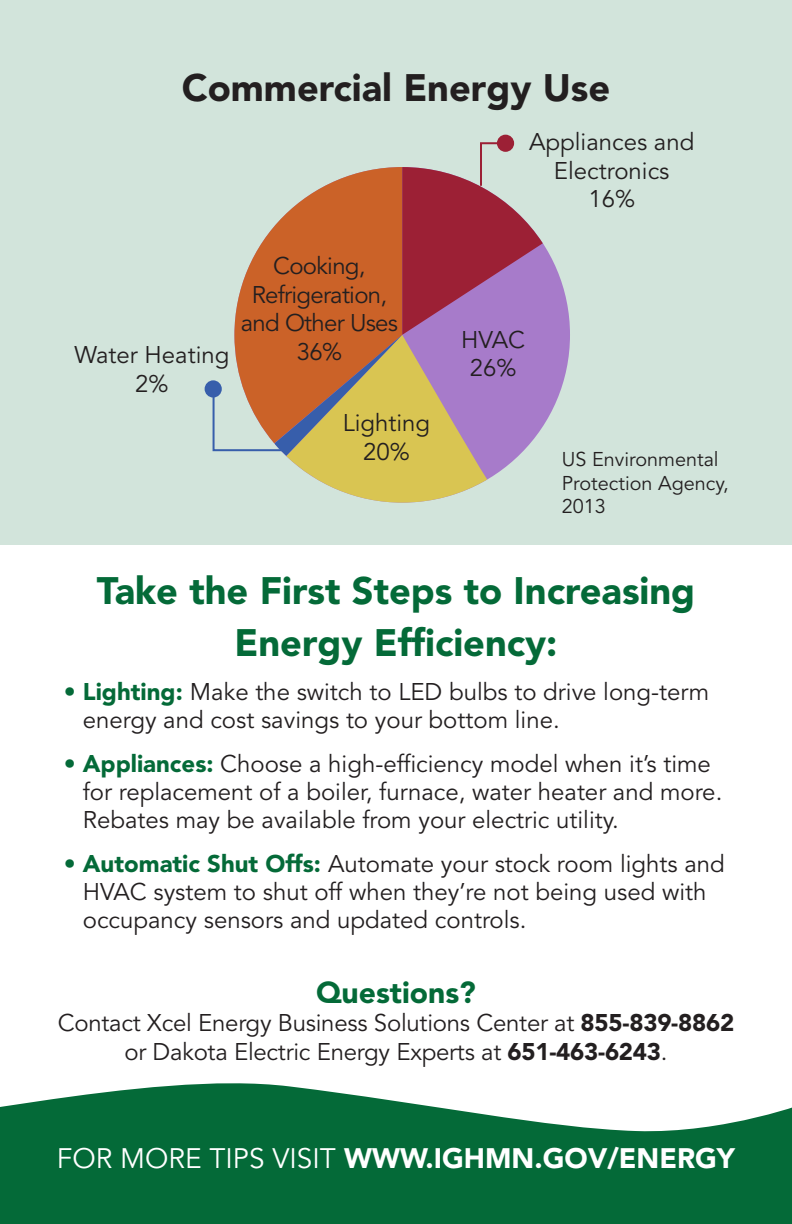
<style>
.page{position:relative;width:792px;height:1224px;background:#fff}
.page>*{position:absolute;margin:0;border:0;box-sizing:border-box;transform-origin:0 0}
.t1{font:900 38px/52px "Avenir LT Std";color:#046a38;text-align:center}
.t2{font:900 38px "Avenir LT Std";color:#231f20}
.t3{font:900 30px "Avenir LT Std";color:#046a38}
.t4{font:900 28px "Avenir LT Std";color:#fff}
.t5{font:24px/28.8px "Avenir LT Std";color:#231f20;text-align:center}
.t6{font:24px/28.8px "Avenir LT Std";letter-spacing:-.03em;color:#231f20;text-align:center}
.t7{font:19.8px/23.8px "Avenir LT Std";color:#231f20}
.s1{font-weight:900;color:#046a38}
.s2{font-weight:900}
.s3{font-weight:400}
</style>
<div class="page">
<svg style="left:0;top:1083px;width:792px;height:141px;fill:#046a38"></svg>
<div style="left:0;top:0;width:792px;height:544px;background:#d2e4db"></div>
<div style="left:234px;top:167px;width:336px;height:336px;background:#a77bca;border-radius:50%"></div>
<div style="left:205px;top:380px;width:17px;height:18px;background:#375eab;border-radius:50%"></div>
<div style="left:497px;top:135px;width:17px;height:17px;background:#9c2035;border-radius:50%"></div>
<svg style="left:212px;top:141px;width:331px;height:362px"></svg>
<p class="t2" style="left:182px;top:65px;width:430px">Commercial Energy Use</p>
<p class="t5" style="left:74px;top:341px;width:157px">Water Heating<br>2%</p>
<p class="t6" style="left:241px;top:252px;width:159px">Cooking,<br>Refrigeration, and Other Uses<br>36%</p>
<p class="t5" style="left:343px;top:409px;width:89px">Lighting<br>20%</p>
<p class="t5" style="left:529px;top:128px;width:167px">Appliances and<br>Electronics<br>16%</p>
<p class="t5" style="left:461px;top:326px;width:66px">HVAC<br>26%</p>
<p class="t7" style="left:562px;top:448px;width:168px">US Environmental<br>Protection Agency,<br>2013</p>
<p class="t1" style="left:97px;top:565px;width:600px">Take the First Steps to Increasing<br>Energy Efficiency:</p>
<p class="t5" style="left:83px;top:679px;width:628px;line-height:28px;text-align:left;text-indent:-19px"><span class="s1">• Lighting:</span> Make the switch to LED bulbs to drive long-term energy and cost savings to your bottom line.</p>
<p class="t5" style="left:83px;top:751px;width:641px;line-height:28px;text-align:left;text-indent:-19px"><span class="s1">• Appliances:</span> Choose a high-efficiency model when it’s time for replacement of a boiler, furnace, water heater and more.<br>Rebates may be available from your electric utility.</p>
<p class="t5" style="left:83px;top:851px;width:644px;line-height:28px;text-align:left;text-indent:-19px"><span class="s1">• Automatic Shut Offs:</span> Automate your stock room lights and<br>HVAC system to shut off when they’re not being used with occupancy sensors and updated controls.</p>
<p class="t3" style="left:316px;top:974px;width:161px">Questions?</p>
<p class="t5" style="left:58px;top:1009px;width:678px">Contact Xcel Energy Business Solutions Center at <span class="s2">855-839-8862 </span>or Dakota Electric Energy Experts at <span class="s2">651-463-6243</span>.</p>
<p class="t4" style="left:57px;top:1142px;width:680px"><span class="s3">FOR MORE TIPS VISIT</span> WWW.IGHMN.GOV/ENERGY</p>
</div>
